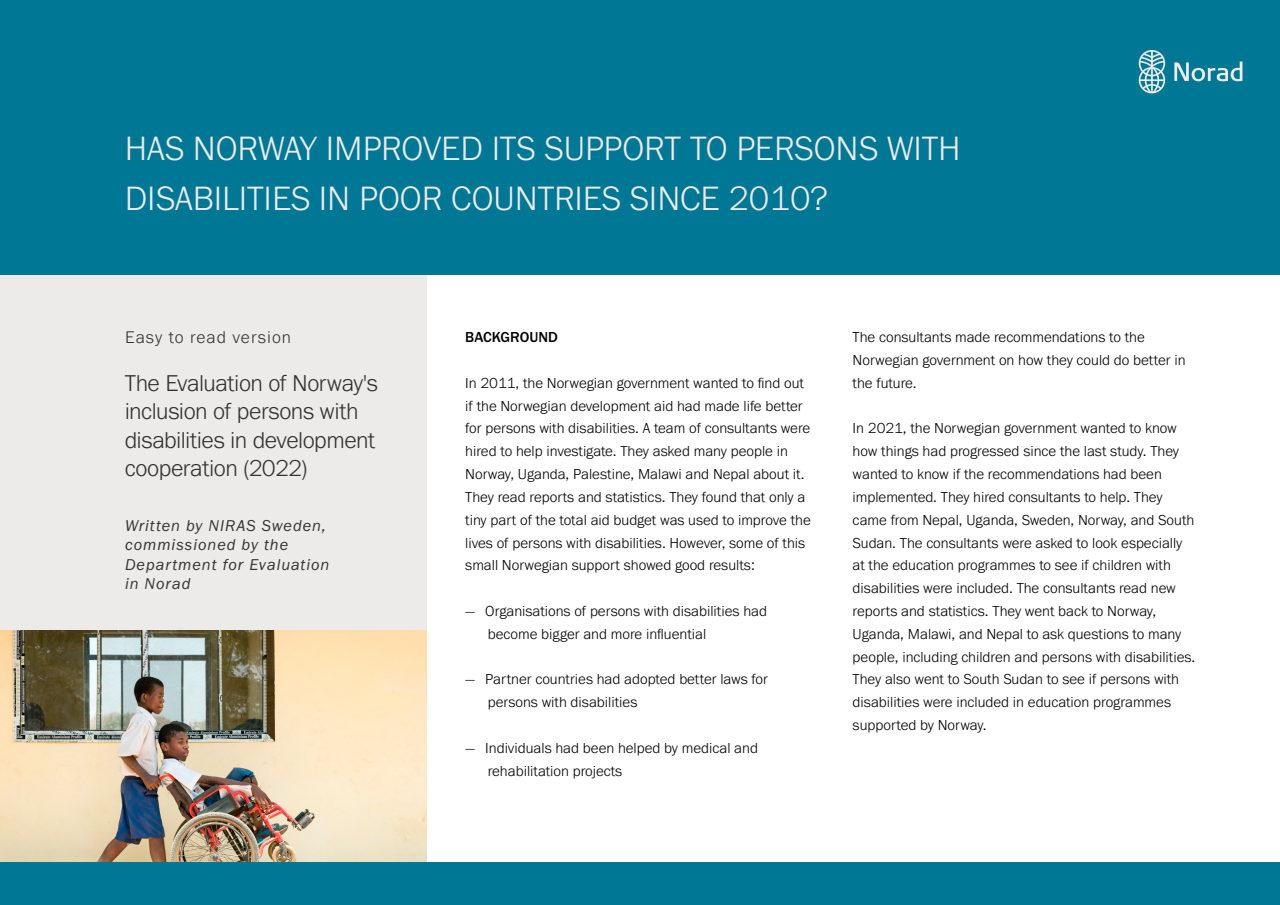
<style>
.page{position:relative;width:1280px;height:905px;background:#fff}
.page>*{position:absolute;margin:0;border:0;box-sizing:border-box;transform-origin:0 0}
.t1{font:300 35px/50px "Franklin Gothic URW";color:#ebebeb}
.t2{font:300 23.75px/28.5px "Franklin Gothic URW";letter-spacing:-.02em;color:#32322f}
.t3{font:300 17.5px "Franklin Gothic URW";letter-spacing:.055em;color:#32322f}
.t4{font:16.25px/19.5px "Franklin Gothic URW Boo Ita";letter-spacing:.06em;color:#32322f}
.t5{font:300 15px/22.9px "Franklin Gothic URW";color:#000}
.t6{font:500 15px "Franklin Gothic URW";color:#000}
</style>
<div class="page">
<div style="left:0;top:0;width:427px;height:684px;background:#ecebe9"></div>
<img style="left:0;top:630px;width:427px;height:232px">
<div style="left:0;top:0;width:1280px;height:274px;background:#007895"></div>
<div style="left:0;top:862px;width:1280px;height:42px;background:#007895"></div>
<svg style="left:1174px;top:61px;width:69px;height:20px"></svg>
<svg style="left:1139px;top:50px;width:26px;height:43px"></svg>
<h1 class="t1" style="left:125px;top:123px;width:838px">HAS NORWAY IMPROVED ITS SUPPORT TO PERSONS WITH<br>DISABILITIES IN POOR COUNTRIES SINCE 2010?</h1>
<p class="t3" style="left:125px;top:326px;width:167px">Easy to read version</p>
<h2 class="t2" style="left:125px;top:368px;width:255px">The Evaluation of Norway's inclusion of persons with disabilities in development cooperation (2022)</h2>
<p class="t4" style="left:125px;top:515px;width:206px">Written by NIRAS Sweden, commissioned by the<br>Department for Evaluation in Norad</p>
<p class="t6" style="left:465px;top:328px;width:94px">BACKGROUND</p>
<p class="t5" style="left:465px;top:371px;width:347px">In 2011, the Norwegian government wanted to find out if the Norwegian development aid had made life better for persons with disabilities. A team of consultants were hired to help investigate. They asked many people in Norway, Uganda, Palestine, Malawi and Nepal about it.<br>They read reports and statistics. They found that only a tiny part of the total aid budget was used to improve the lives of persons with disabilities. However, some of this small Norwegian support showed good results:</p>
<p class="t5" style="left:488px;top:599px;width:281px;text-indent:-22px">— Organisations of persons with disabilities had become bigger and more influential</p>
<p class="t5" style="left:488px;top:668px;width:282px;text-indent:-22px">— Partner countries had adopted better laws for persons with disabilities</p>
<p class="t5" style="left:488px;top:736px;width:272px;text-indent:-22px">— Individuals had been helped by medical and rehabilitation projects</p>
<p class="t5" style="left:853px;top:326px;width:334px">The consultants made recommendations to the<br>Norwegian government on how they could do better in the future.</p>
<p class="t5" style="left:853px;top:417px;width:344px">In 2021, the Norwegian government wanted to know how things had progressed since the last study. They wanted to know if the recommendations had been implemented. They hired consultants to help. They came from Nepal, Uganda, Sweden, Norway, and South Sudan. The consultants were asked to look especially at the education programmes to see if children with disabilities were included. The consultants read new reports and statistics. They went back to Norway, Uganda, Malawi, and Nepal to ask questions to many people, including children and persons with disabilities.<br>They also went to South Sudan to see if persons with disabilities were included in education programmes supported by Norway.</p>
</div>
